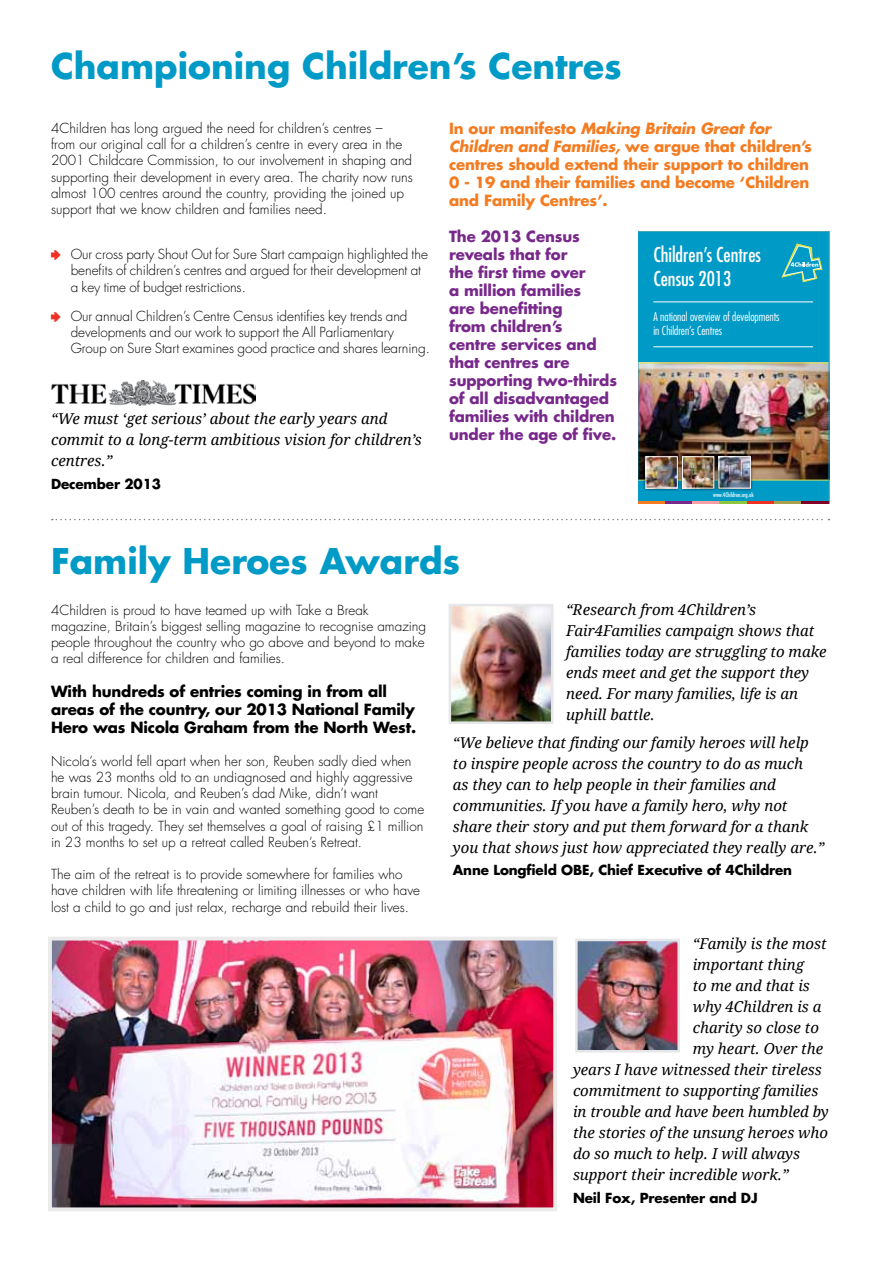
<style>
.page{position:relative;width:893px;height:1263px;background:#fff}
.page>*{position:absolute;margin:0;border:0;box-sizing:border-box;transform-origin:0 0}
.t1{font:700 34.5px "Futura LT";color:#009ac7}
.t2{font:condensed 19.95px/23.9px "Futura LT";color:#fff}
.t3{font:italic 15px/21px "Droid Serif";color:#000}
.t4{font:700 15px/18px "Futura LT";letter-spacing:-.01em;color:#78288b}
.t5{font:700 15px/18px "Futura LT";letter-spacing:-.01em;color:#f47b20}
.t6{font:700 15px/18px "Futura LT";letter-spacing:-.01em;color:#000}
.t7{font:300 13.5px/16.2px "Futura LT";color:#000}
.t8{font:700 13.5px "Futura LT";letter-spacing:-.01em;color:#000}
.t9{font:300 condensed 12px/14.4px "Futura LT";color:#fff}
.t10{font:condensed 6px "Futura LT";color:#fff}
.s1{font-family:"Pointers";font-weight:400;color:#ee3124}
.s2{font-style:italic}
</style>
<div class="page">
<img style="left:638px;top:231px;width:191px;height:271px">
<hr style="left:638px;top:502px;width:27px;height:2px;background:#f47b20">
<hr style="left:665px;top:502px;width:27px;height:2px;background:#78288b">
<hr style="left:692px;top:502px;width:28px;height:2px;background:#f6a0a5">
<hr style="left:719px;top:502px;width:28px;height:2px;background:#8dc63f">
<hr style="left:747px;top:502px;width:28px;height:2px;background:#ee3124">
<hr style="left:774px;top:502px;width:28px;height:2px;background:#aa9f4e">
<hr style="left:802px;top:502px;width:27px;height:2px;background:#820024">
<div style="left:642px;top:453px;width:39px;height:38px;background:#000;opacity:.75"></div>
<img style="left:648px;top:458px;width:28px;height:28px">
<div style="left:646px;top:456px;width:32px;height:32px;border:1px solid #fff"></div>
<div style="left:679px;top:453px;width:38px;height:38px;background:#000;opacity:.75"></div>
<img style="left:684px;top:458px;width:28px;height:28px">
<div style="left:682px;top:456px;width:32px;height:32px;border:1px solid #fff"></div>
<div style="left:715px;top:453px;width:39px;height:38px;background:#000;opacity:.75"></div>
<img style="left:721px;top:458px;width:28px;height:28px">
<div style="left:719px;top:456px;width:32px;height:32px;border:1px solid #fff"></div>
<svg style="left:781px;top:243px;width:41px;height:39px;background:#33acbe"></svg>
<img style="left:53px;top:941px;width:499px;height:265px">
<div style="left:48px;top:936px;width:509px;height:275px;border:4px solid #ebebec"></div>
<svg style="left:52px;top:519px;width:777px;height:1px"></svg>
<img style="left:452px;top:607px;width:98px;height:114px">
<div style="left:449px;top:604px;width:104px;height:120px;border:2px solid #e6e7e8"></div>
<img style="left:578px;top:942px;width:99px;height:107px">
<div style="left:575px;top:939px;width:105px;height:113px;border:2px solid #e6e7e8"></div>
<img style="left:51px;top:381px;width:204px;height:24px">
<h1 class="t1" style="left:51px;top:43px;width:572px">Championing Children’s Centres</h1>
<p class="t7" style="left:51px;top:120px;width:363px">4Children has long argued the need for children’s centres –<br>from our original call for a children’s centre in every area in the 2001 Childcare Commission, to our involvement in shaping and supporting their development in every area. The charity now runs almost 100 centres around the country, providing the joined up support that we know children and families need.</p>
<p class="t7" style="left:71px;top:247px;width:359px;text-indent:-20px"><span class="s1">4</span> Our cross party Shout Out for Sure Start campaign highlighted the benefits of children’s centres and argued for their development at a key time of budget restrictions.</p>
<p class="t7" style="left:71px;top:308px;width:361px;text-indent:-20px"><span class="s1">4</span> Our annual Children’s Centre Census identifies key trends and developments and our work to support the All Parliamentary<br>Group on Sure Start examines good practice and shares learning.</p>
<p class="t5" style="left:449px;top:119px;width:364px">In our manifesto <span class="s2">Making Britain Great for Children and Families,</span> we argue that children’s centres should extend their support to children 0 - 19 and their families and become ‘Children and Family Centres’.</p>
<p class="t4" style="left:449px;top:227px;width:169px">The 2013 Census reveals that for<br>the first time over<br>a million families<br>are benefitting<br>from children’s<br>centre services and that centres are supporting two-thirds of all disadvantaged families with children under the age of five.</p>
<h2 class="t2" style="left:653px;top:243px;width:109px">Children’s Centres<br>Census 2013</h2>
<p class="t9" style="left:653px;top:309px;width:128px">A national overview of developments in Children’s Centres</p>
<p class="t3" style="left:51px;top:409px;width:372px">“We must ‘get serious’ about the early years and commit to a long-term ambitious vision for children’s centres.”</p>
<p class="t8" style="left:51px;top:475px;width:112px">December 2013</p>
<h1 class="t1" style="left:51px;top:538px;width:411px">Family Heroes Awards</h1>
<p class="t10" style="left:713px;top:491px;width:42px">www.4Children.org.uk</p>
<p class="t7" style="left:51px;top:602px;width:377px">4Children is proud to have teamed up with Take a Break magazine, Britain’s biggest selling magazine to recognise amazing people throughout the country who go above and beyond to make a real difference for children and families.</p>
<p class="t6" style="left:51px;top:683px;width:367px">With hundreds of entries coming in from all areas of the country, our 2013 National Family<br>Hero was Nicola Graham from the North West.</p>
<p class="t7" style="left:51px;top:753px;width:375px">Nicola’s world fell apart when her son, Reuben sadly died when he was 23 months old to an undiagnosed and highly aggressive brain tumour. Nicola, and Reuben’s dad Mike, didn’t want Reuben’s death to be in vain and wanted something good to come out of this tragedy. They set themselves a goal of raising £1 million in 23 months to set up a retreat called Reuben’s Retreat.</p>
<p class="t7" style="left:51px;top:867px;width:371px">The aim of the retreat is to provide somewhere for families who have children with life threatening or limiting illnesses or who have lost a child to go and just relax, recharge and rebuild their lives.</p>
<p class="t3" style="left:566px;top:600px;width:262px">“Research from 4Children’s<br>Fair4Families campaign shows that families today are struggling to make ends meet and get the support they need. For many families, life is an uphill battle.</p>
<p class="t3" style="left:453px;top:732px;width:373px">“We believe that finding our family heroes will help to inspire people across the country to do as much<br>as they can to help people in their families and communities. If you have a family hero, why not share their story and put them forward for a thank you that shows just how appreciated they really are.”</p>
<p class="t8" style="left:453px;top:861px;width:341px">Anne Longfield OBE, Chief Executive of 4Children</p>
<p class="t3" style="left:693px;top:933px;width:135px">“Family is the most</p>
<p class="t3" style="left:693px;top:954px;width:113px">important thing</p>
<p class="t3" style="left:693px;top:975px;width:119px">to me and that is</p>
<p class="t3" style="left:693px;top:996px;width:130px">why 4Children is a</p>
<p class="t3" style="left:693px;top:1017px;width:128px">charity so close to</p>
<p class="t3" style="left:693px;top:1038px;width:132px">my heart. Over the</p>
<p class="t3" style="left:573px;top:1059px;width:250px">years I have witnessed their tireless</p>
<p class="t3" style="left:573px;top:1080px;width:247px">commitment to supporting families</p>
<p class="t3" style="left:573px;top:1101px;width:257px">in trouble and have been humbled by</p>
<p class="t3" style="left:573px;top:1122px;width:257px">the stories of the unsung heroes who</p>
<p class="t3" style="left:573px;top:1143px;width:229px">do so much to help. I will always</p>
<p class="t3" style="left:573px;top:1164px;width:217px">support their incredible work.”</p>
<p class="t8" style="left:573px;top:1189px;width:186px">Neil Fox, Presenter and DJ</p>
</div>
